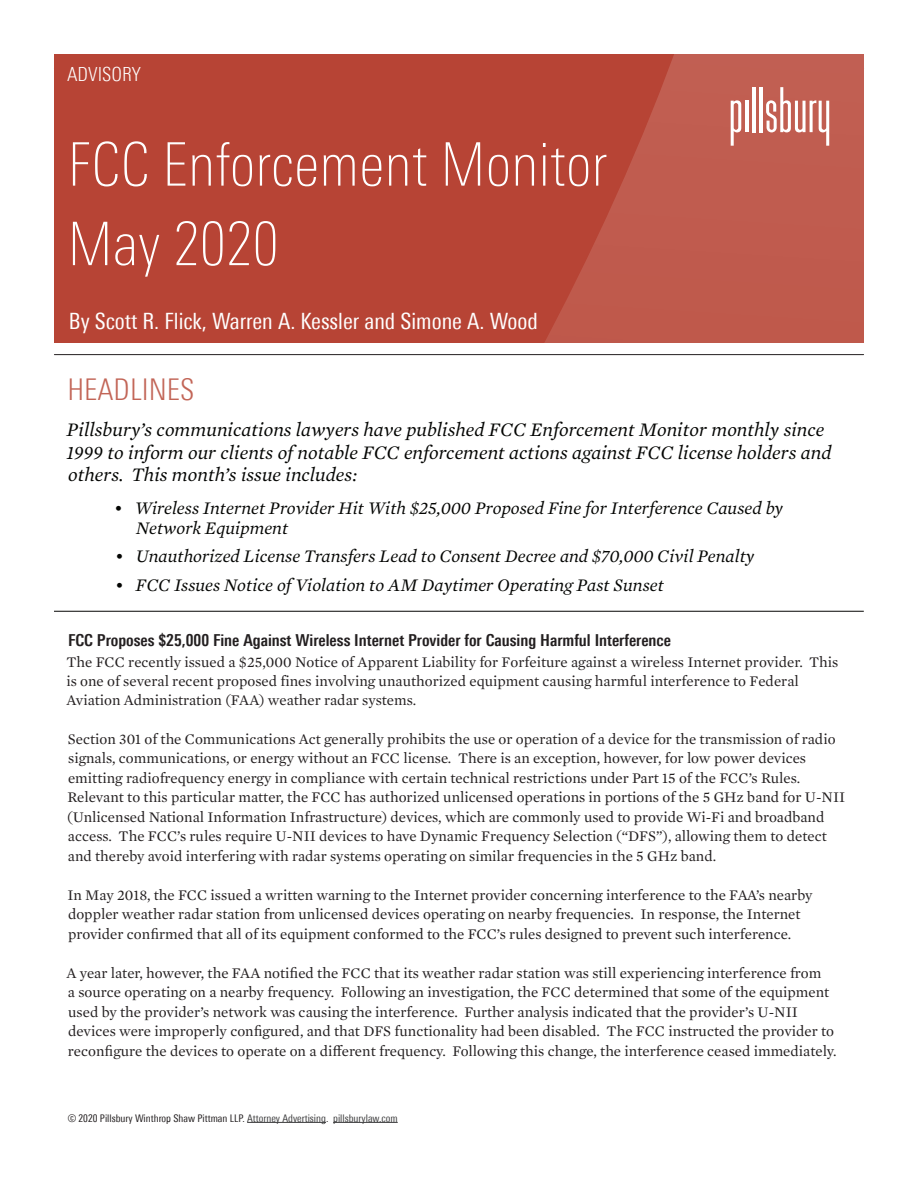
<style>
.page{position:relative;width:918px;height:1188px;background:#fff}
.page>*{position:absolute;margin:0;border:0;box-sizing:border-box;transform-origin:0 0}
.First_Page_-_Main_He{font:100 condensed 60px "Univers Next Pro";color:#fff}
.Headlines_Header{font:300 condensed 30px "Univers Next Pro";color:#c26557}
.byline{font:condensed 22.5px "Univers Next Pro";color:#fff}
.Headlines_Intro_Copy{font:italic 19.5px/22.5px "Mercury Text G1";color:#040503}
.Advisory_Header{font:300 condensed 19.5px "Univers Next Pro";color:#fff}
.t1{font:italic 18px/19.5px "Mercury Text G1";color:#040503}
.Body_-_Main{font:700 condensed 16.5px "Univers Next Pro";color:#231f20}
.Body_-_Main-2{font:15px/19.5px "Mercury Text G1";color:#231f20}
.t2{font:condensed 10.5px "Univers Next Pro";color:#231f20}
.s1{color:#3e3e3f}
</style>
<div class="page">
<hr style="left:54px;top:611px;width:810px;height:1px;background:#040503">
<hr style="left:247px;top:1122px;width:79px;height:1px;background:#3e3e3f">
<hr style="left:333px;top:1122px;width:65px;height:1px;background:#3e3e3f">
<svg style="left:54px;top:54px;width:810px;height:288px;background:#b94b3c"></svg>
<hr style="left:759px;top:87px;width:4px;height:45px;background:#fff">
<hr style="left:752px;top:87px;width:3px;height:45px;background:#fff">
<hr style="left:745px;top:101px;width:3px;height:31px;background:#fff">
<svg style="left:731px;top:100px;width:10px;height:46px"></svg>
<svg style="left:766px;top:87px;width:63px;height:59px"></svg>
<hr style="left:54px;top:354px;width:810px;height:1px;background:#231f20">
<p class="Advisory_Header" style="left:67px;top:63px;width:75px">ADVISORY</p>
<p class="First_Page_-_Main_He" style="left:68px;top:131px;width:542px">FCC Enforcement Monitor</p>
<p class="First_Page_-_Main_He" style="left:68px;top:210px;width:213px">May 2020</p>
<p class="byline" style="left:69px;top:308px;width:471px">By Scott R. Flick, Warren A. Kessler and Simone A. Wood</p>
<p class="Headlines_Header" style="left:67px;top:372px;width:129px">HEADLINES</p>
<p class="Headlines_Intro_Copy" style="left:67px;top:417px;width:766px">Pillsbury’s communications lawyers have published FCC Enforcement Monitor monthly since<br>1999 to inform our clients of notable FCC enforcement actions against FCC license holders and others. This month’s issue includes:</p>
<p class="t1" style="left:136px;top:497px;width:649px;text-indent:-22px">• Wireless Internet Provider Hit With $25,000 Proposed Fine for Interference Caused by<br>Network Equipment</p>
<p class="t1" style="left:115px;top:545px;width:641px">• Unauthorized License Transfers Lead to Consent Decree and $70,000 Civil Penalty</p>
<p class="t1" style="left:115px;top:574px;width:550px">• FCC Issues Notice of Violation to AM Daytimer Operating Past Sunset</p>
<p class="Body_-_Main" style="left:68px;top:631px;width:604px">FCC Proposes $25,000 Fine Against Wireless Internet Provider for Causing Harmful Interference</p>
<p class="Body_-_Main-2" style="left:66px;top:652px;width:774px;line-height:19px">The FCC recently issued a $25,000 Notice of Apparent Liability for Forfeiture against a wireless Internet provider. This is one of several recent proposed fines involving unauthorized equipment causing harmful interference to Federal<br>Aviation Administration (FAA) weather radar systems.</p>
<p class="Body_-_Main-2" style="left:67px;top:728px;width:780px">Section 301 of the Communications Act generally prohibits the use or operation of a device for the transmission of radio signals, communications, or energy without an FCC license. There is an exception, however, for low power devices emitting radiofrequency energy in compliance with certain technical restrictions under Part 15 of the FCC’s Rules.<br>Relevant to this particular matter, the FCC has authorized unlicensed operations in portions of the 5 GHz band for U-NII (Unlicensed National Information Infrastructure) devices, which are commonly used to provide Wi-Fi and broadband access. The FCC’s rules require U-NII devices to have Dynamic Frequency Selection (“DFS”), allowing them to detect and thereby avoid interfering with radar systems operating on similar frequencies in the 5 GHz band.</p>
<p class="Body_-_Main-2" style="left:67px;top:884px;width:747px">In May 2018, the FCC issued a written warning to the Internet provider concerning interference to the FAA’s nearby doppler weather radar station from unlicensed devices operating on nearby frequencies. In response, the Internet provider confirmed that all of its equipment conformed to the FCC’s rules designed to prevent such interference.</p>
<p class="Body_-_Main-2" style="left:66px;top:962px;width:772px">A year later, however, the FAA notified the FCC that its weather radar station was still experiencing interference from<br>a source operating on a nearby frequency. Following an investigation, the FCC determined that some of the equipment used by the provider’s network was causing the interference. Further analysis indicated that the provider’s U-NII devices were improperly configured, and that DFS functionality had been disabled. The FCC instructed the provider to reconfigure the devices to operate on a different frequency. Following this change, the interference ceased immediately.</p>
<p class="t2" style="left:68px;top:1112px;width:331px">© 2020 Pillsbury Winthrop Shaw Pittman LLP. <span class="s1">Attorney Advertising</span>. <span class="s1">pillsburylaw.com</span></p>
</div>
